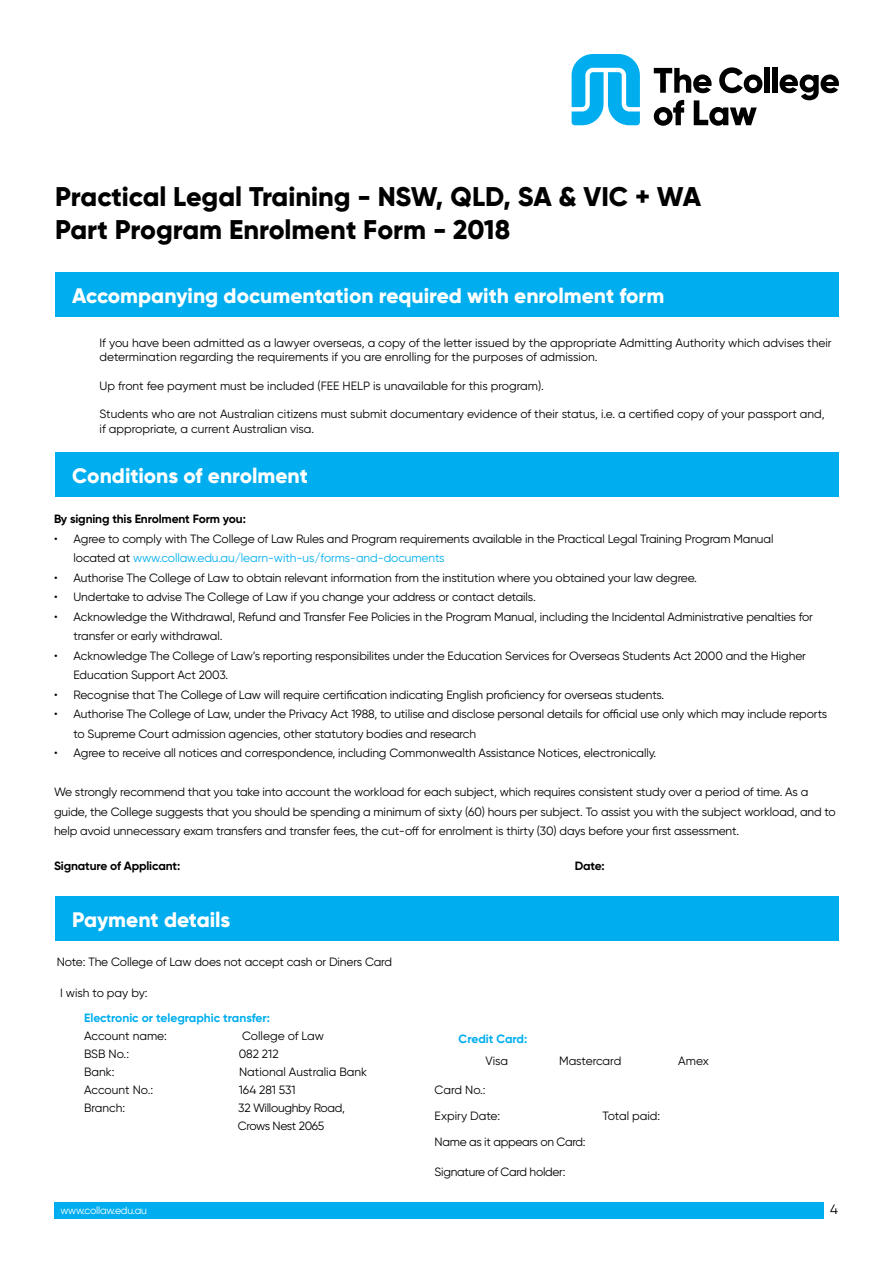
<style>
.page{position:relative;width:893px;height:1263px;background:#fff}
.page>*{position:absolute;margin:0;border:0;box-sizing:border-box;transform-origin:0 0}
.t1{font:800 27px/32.4px "Gilroy";color:#000}
.t2{font:800 21px "Gilroy";color:#fff}
.t3{font:13.5px "Gilroy";color:#000}
.t4{font:12px/19.5px "Gilroy";letter-spacing:-.01em;color:#000}
.t5{font:700 12px "Gilroy";letter-spacing:-.01em;color:#000}
.t6{font:700 12px "Gilroy";color:#00aeef}
.t7{font:10.5px "Gilroy";letter-spacing:-.025em;color:#fff}
.s1{color:#00aeef}
</style>
<div class="page">
<svg style="left:572px;top:54px;width:68px;height:71px"></svg>
<svg style="left:654px;top:68px;width:58px;height:25px"></svg>
<svg style="left:719px;top:67px;width:43px;height:26px"></svg>
<div style="left:764px;top:67px;width:6px;height:26px;background:#000"></div>
<div style="left:772px;top:67px;width:6px;height:26px;background:#000"></div>
<svg style="left:779px;top:74px;width:60px;height:26px"></svg>
<svg style="left:654px;top:100px;width:30px;height:26px"></svg>
<svg style="left:694px;top:100px;width:63px;height:26px"></svg>
<div style="left:55px;top:272px;width:783px;height:45px;background:#00aeef"></div>
<div style="left:55px;top:452px;width:783px;height:45px;background:#00aeef"></div>
<div style="left:55px;top:896px;width:783px;height:45px;background:#00aeef"></div>
<div style="left:54px;top:1202px;width:769px;height:16px;background:#00aeef"></div>
<h1 class="t1" style="left:55px;top:180px;width:647px">Practical Legal Training - NSW, QLD, SA &amp; VIC + WA<br>Part Program Enrolment Form - 2018</h1>
<h2 class="t2" style="left:72px;top:282px;width:593px">Accompanying documentation required with enrolment form</h2>
<p class="t4" style="left:100px;top:335px;width:734px;line-height:14.4px">If you have been admitted as a lawyer overseas, a copy of the letter issued by the appropriate Admitting Authority which advises their determination regarding the requirements if you are enrolling for the purposes of admission.</p>
<p class="t4" style="left:100px;top:376px;width:446px">Up front fee payment must be included (FEE HELP is unavailable for this program).</p>
<p class="t4" style="left:100px;top:407px;width:727px;line-height:14.4px">Students who are not Australian citizens must submit documentary evidence of their status, i.e. a certified copy of your passport and, if appropriate, a current Australian visa.</p>
<h2 class="t2" style="left:72px;top:463px;width:237px">Conditions of enrolment</h2>
<p class="t5" style="left:54px;top:511px;width:193px">By signing this Enrolment Form you:</p>
<p class="t4" style="left:74px;top:528px;width:701px;text-indent:-20px">• Agree to comply with The College of Law Rules and Program requirements available in the Practical Legal Training Program Manual located at <span class="s1">www.collaw.edu.au/learn-with-us/forms-and-documents</span></p>
<p class="t4" style="left:54px;top:567px;width:644px">• Authorise The College of Law to obtain relevant information from the institution where you obtained your law degree.</p>
<p class="t4" style="left:54px;top:587px;width:483px">• Undertake to advise The College of Law if you change your address or contact details.</p>
<p class="t4" style="left:74px;top:606px;width:741px;text-indent:-20px">• Acknowledge the Withdrawal, Refund and Transfer Fee Policies in the Program Manual, including the Incidental Administrative penalties for transfer or early withdrawal.</p>
<p class="t4" style="left:74px;top:645px;width:734px;text-indent:-20px">• Acknowledge The College of Law’s reporting responsibilites under the Education Services for Overseas Students Act 2000 and the Higher<br>Education Support Act 2003.</p>
<p class="t4" style="left:54px;top:684px;width:612px">• Recognise that The College of Law will require certification indicating English proficiency for overseas students.</p>
<p class="t4" style="left:74px;top:704px;width:755px;text-indent:-20px">• Authorise The College of Law, under the Privacy Act 1988, to utilise and disclose personal details for official use only which may include reports to Supreme Court admission agencies, other statutory bodies and research</p>
<p class="t4" style="left:54px;top:743px;width:604px">• Agree to receive all notices and correspondence, including Commonwealth Assistance Notices, electronically.</p>
<p class="t4" style="left:54px;top:782px;width:783px">We strongly recommend that you take into account the workload for each subject, which requires consistent study over a period of time. As a guide, the College suggests that you should be spending a minimum of sixty (60) hours per subject. To assist you with the subject workload, and to help avoid unnecessary exam transfers and transfer fees, the cut-off for enrolment is thirty (30) days before your first assessment.</p>
<p class="t5" style="left:54px;top:858px;width:128px">Signature of Applicant:</p>
<p class="t5" style="left:575px;top:858px;width:32px">Date:</p>
<h2 class="t2" style="left:72px;top:906px;width:160px">Payment details</h2>
<p class="t4" style="left:57px;top:952px;width:337px">Note: The College of Law does not accept cash or Diners Card</p>
<p class="t4" style="left:60px;top:983px;width:89px">I wish to pay by:</p>
<p class="t6" style="left:84px;top:1010px;width:187px">Electronic or telegraphic transfer:</p>
<p class="t4" style="left:84px;top:1026px;width:85px">Account name:</p>
<p class="t4" style="left:242px;top:1026px;width:84px">College of Law</p>
<p class="t4" style="left:84px;top:1044px;width:47px">BSB No.:</p>
<p class="t4" style="left:239px;top:1044px;width:41px">082 212</p>
<p class="t4" style="left:84px;top:1062px;width:32px">Bank:</p>
<p class="t4" style="left:239px;top:1062px;width:130px">National Australia Bank</p>
<p class="t4" style="left:84px;top:1080px;width:71px">Account No.:</p>
<p class="t4" style="left:239px;top:1080px;width:58px">164 281 531</p>
<p class="t4" style="left:84px;top:1098px;width:43px">Branch:</p>
<p class="t4" style="left:238px;top:1098px;width:109px;line-height:18px">32 Willoughby Road,<br>Crows Nest 2065</p>
<p class="t6" style="left:459px;top:1031px;width:70px">Credit Card:</p>
<p class="t4" style="left:486px;top:1051px;width:24px">Visa</p>
<p class="t4" style="left:559px;top:1051px;width:64px">Mastercard</p>
<p class="t4" style="left:678px;top:1051px;width:32px">Amex</p>
<p class="t4" style="left:435px;top:1077px;width:67px;line-height:25.8px">Card No.:<br>Expiry Date:</p>
<p class="t4" style="left:602px;top:1106px;width:59px">Total paid:</p>
<p class="t4" style="left:435px;top:1132px;width:153px">Name as it appears on Card:</p>
<p class="t4" style="left:435px;top:1162px;width:132px">Signature of Card holder:</p>
<p class="t7" style="left:60px;top:1204px;width:88px">www.collaw.edu.au</p>
<p class="t3" style="left:830px;top:1201px;width:9px">4</p>
</div>
